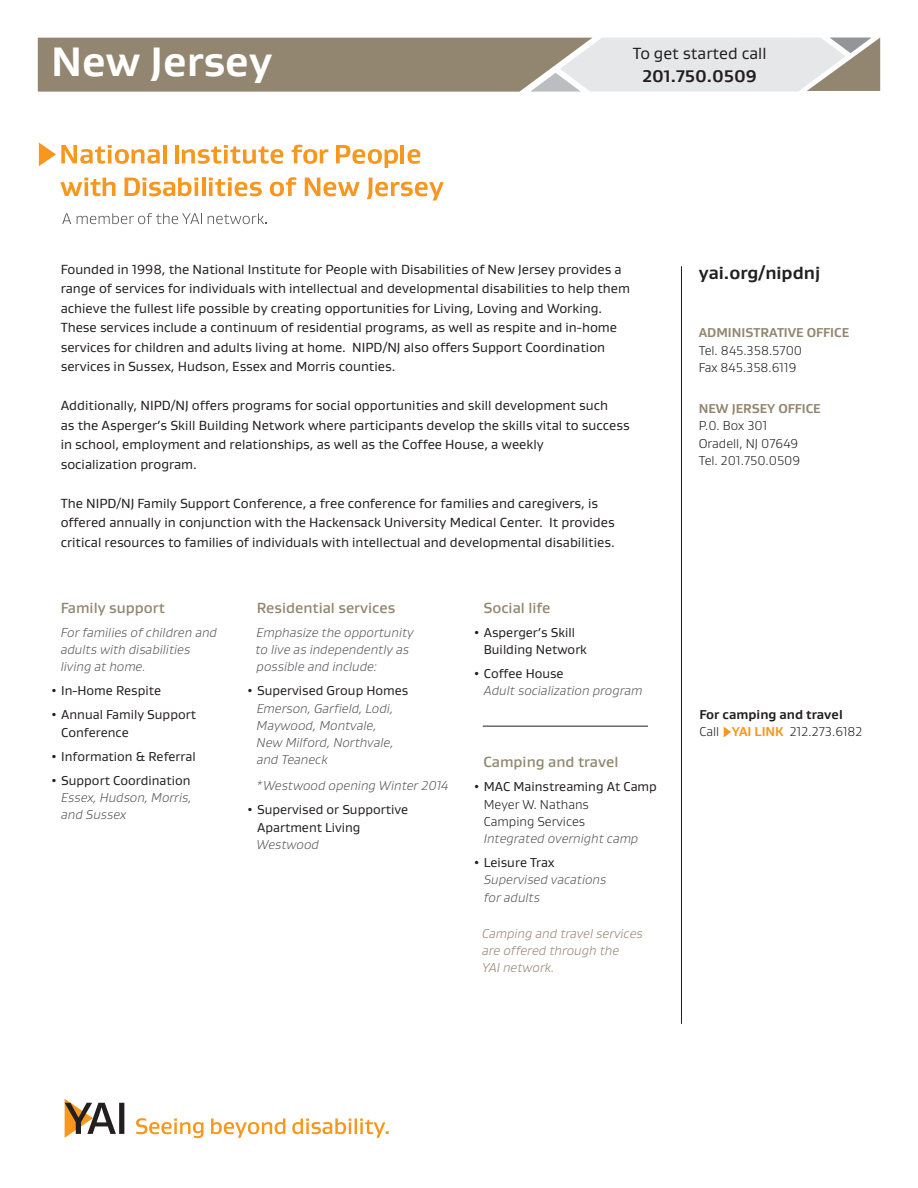
<style>
.page{position:relative;width:918px;height:1188px;background:#fff}
.page>*{position:absolute;margin:0;border:0;box-sizing:border-box;transform-origin:0 0}
.t1{font:700 42px "Gustan";color:#fff}
.t2{font:700 18px "Gustan";color:#231f20}
.t3{font:700 17.25px "Gustan";color:#231f20}
.t4{font:16.5px "Gustan";color:#231f20}
.t5{font:500 15px "Gustan";color:#938671}
.t6{font:13.5px/19.5px "Gustan";color:#231f20}
.t7{font:italic 300 13.2px/17.2px "Gustan";color:#57585a}
.t8{font:300 13.2px/17.2px "Gustan";color:#231f20}
.t9{font:13.2px/17.2px "Gustan";color:#231f20}
.t10{font:italic 300 13.2px/17.2px "Gustan";color:#938671}
.t11{font:700 13.2px "Gustan";color:#231f20}
.t12{font:700 13.2px "Gustan";color:#938671}
.s1{font-weight:400;font-style:normal;color:#231f20}
.s2{font-weight:400}
.s3{font-style:italic;color:#57585a}
.s4{font-weight:700;color:#938671}
.s5{font-weight:700;color:#f7971d}
</style>
<div class="page">
<svg style="left:38px;top:38px;width:842px;height:54px"></svg>
<hr style="left:681px;top:266px;width:1px;height:758px;background:#231f20">
<hr style="left:163px;top:145px;width:3px;height:18px;background:#f7971d">
<hr style="left:175px;top:145px;width:4px;height:18px;background:#f7971d">
<svg style="left:182px;top:145px;width:101px;height:19px"></svg>
<svg style="left:292px;top:145px;width:36px;height:19px"></svg>
<svg style="left:336px;top:145px;width:62px;height:23px"></svg>
<hr style="left:401px;top:145px;width:3px;height:18px;background:#f7971d">
<svg style="left:408px;top:149px;width:12px;height:15px"></svg>
<svg style="left:60px;top:178px;width:56px;height:18px"></svg>
<svg style="left:125px;top:178px;width:73px;height:18px"></svg>
<hr style="left:195px;top:182px;width:3px;height:14px;background:#f7971d">
<hr style="left:202px;top:178px;width:4px;height:18px;background:#f7971d">
<svg style="left:209px;top:178px;width:53px;height:18px"></svg>
<svg style="left:270px;top:177px;width:26px;height:19px"></svg>
<svg style="left:305px;top:178px;width:55px;height:18px"></svg>
<svg style="left:367px;top:178px;width:77px;height:23px"></svg>
<svg style="left:39px;top:143px;width:121px;height:23px"></svg>
<svg style="left:62px;top:213px;width:9px;height:11px"></svg>
<svg style="left:77px;top:213px;width:125px;height:11px"></svg>
<svg style="left:208px;top:213px;width:59px;height:11px"></svg>
<svg style="left:724px;top:727px;width:7px;height:10px"></svg>
<hr style="left:483px;top:726px;width:165px;height:1px;background:#231f20">
<svg style="left:65px;top:1099px;width:59px;height:39px"></svg>
<svg style="left:136px;top:1118px;width:253px;height:20px"></svg>
<p class="t1" style="left:51px;top:34px;width:223px">New Jersey</p>
<p class="t4" style="left:633px;top:43px;width:135px">To get started call</p>
<p class="t3" style="left:642px;top:65px;width:116px">201.750.0509</p>
<p class="t6" style="left:61px;top:259px;width:571px">Founded in 1998, the National Institute for People with Disabilities of New Jersey provides a range of services for individuals with intellectual and developmental disabilities to help them achieve the fullest life possible by creating opportunities for Living, Loving and Working.<br>These services include a continuum of residential programs, as well as respite and in-home services for children and adults living at home. NIPD/NJ also offers Support Coordination services in Sussex, Hudson, Essex and Morris counties.</p>
<p class="t6" style="left:61px;top:396px;width:571px">Additionally, NIPD/NJ offers programs for social opportunities and skill development such<br>as the Asperger’s Skill Building Network where participants develop the skills vital to success in school, employment and relationships, as well as the Coffee House, a weekly<br>socialization program.</p>
<p class="t6" style="left:61px;top:493px;width:556px">The NIPD/NJ Family Support Conference, a free conference for families and caregivers, is offered annually in conjunction with the Hackensack University Medical Center. It provides critical resources to families of individuals with intellectual and developmental disabilities.</p>
<p class="t5" style="left:61px;top:598px;width:106px">Family support</p>
<p class="t7" style="left:61px;top:623px;width:158px">For families of children and adults with disabilities living at home.</p>
<p class="t9" style="left:50px;top:682px;width:112px">• In-Home Respite</p>
<p class="t9" style="left:61px;top:706px;width:136px;text-indent:-11px">• Annual Family Support<br>Conference</p>
<p class="t9" style="left:50px;top:747px;width:147px">• Information &amp; Referral</p>
<p class="t7" style="left:61px;top:771px;width:132px;text-align:justify;text-indent:-11px"><span class="s1">• Support Coordination </span>Essex, Hudson, Morris, and Sussex</p>
<p class="t5" style="left:257px;top:598px;width:140px">Residential services</p>
<p class="t7" style="left:255px;top:623px;width:160px">Emphasize the opportunity to live as independently as possible and include:</p>
<p class="t9" style="left:246px;top:682px;width:164px">• Supervised Group Homes</p>
<p class="t7" style="left:257px;top:699px;width:138px">Emerson, Garfield, Lodi,<br>Maywood, Montvale,<br>New Milford, Northvale, and Teaneck</p>
<p class="t7" style="left:255px;top:777px;width:195px">*Westwood opening Winter 2014</p>
<p class="t9" style="left:257px;top:801px;width:153px;text-indent:-11px">• Supervised or Supportive<br>Apartment Living</p>
<p class="t7" style="left:257px;top:836px;width:64px">Westwood</p>
<p class="t5" style="left:483px;top:598px;width:69px">Social life</p>
<p class="t9" style="left:484px;top:623px;width:105px;text-indent:-11px">• Asperger’s Skill<br>Building Network</p>
<p class="t7" style="left:484px;top:665px;width:160px;text-indent:-11px"><span class="s1">• Coffee House<br></span>Adult socialization program</p>
<p class="t5" style="left:483px;top:752px;width:137px">Camping and travel</p>
<p class="t8" style="left:484px;top:778px;width:175px;text-indent:-11px"><span class="s2">• MAC Mainstreaming At Camp<br></span>Meyer W. Nathans<br>Camping Services<br><span class="s3">Integrated overnight camp</span></p>
<p class="t7" style="left:484px;top:854px;width:124px;text-indent:-11px"><span class="s1">• Leisure Trax<br></span>Supervised vacations for adults</p>
<p class="t10" style="left:482px;top:924px;width:162px">Camping and travel services are offered through the<br>YAI network.</p>
<p class="t2" style="left:699px;top:261px;width:123px">yai.org/nipdnj</p>
<p class="t8" style="left:699px;top:324px;width:152px"><span class="s4">ADMINISTRATIVE OFFICE<br></span>Tel. 845.358.5700<br>Fax 845.358.6119</p>
<p class="t12" style="left:699px;top:400px;width:123px">NEW JERSEY OFFICE</p>
<p class="t8" style="left:699px;top:417px;width:103px">P.0. Box 301<br>Oradell, NJ 07649<br>Tel. 201.750.0509</p>
<p class="t11" style="left:699px;top:706px;width:145px">For camping and travel</p>
<p class="t8" style="left:699px;top:723px;width:165px">Call <span class="s5">YAI LINK</span> 212.273.6182</p>
</div>
